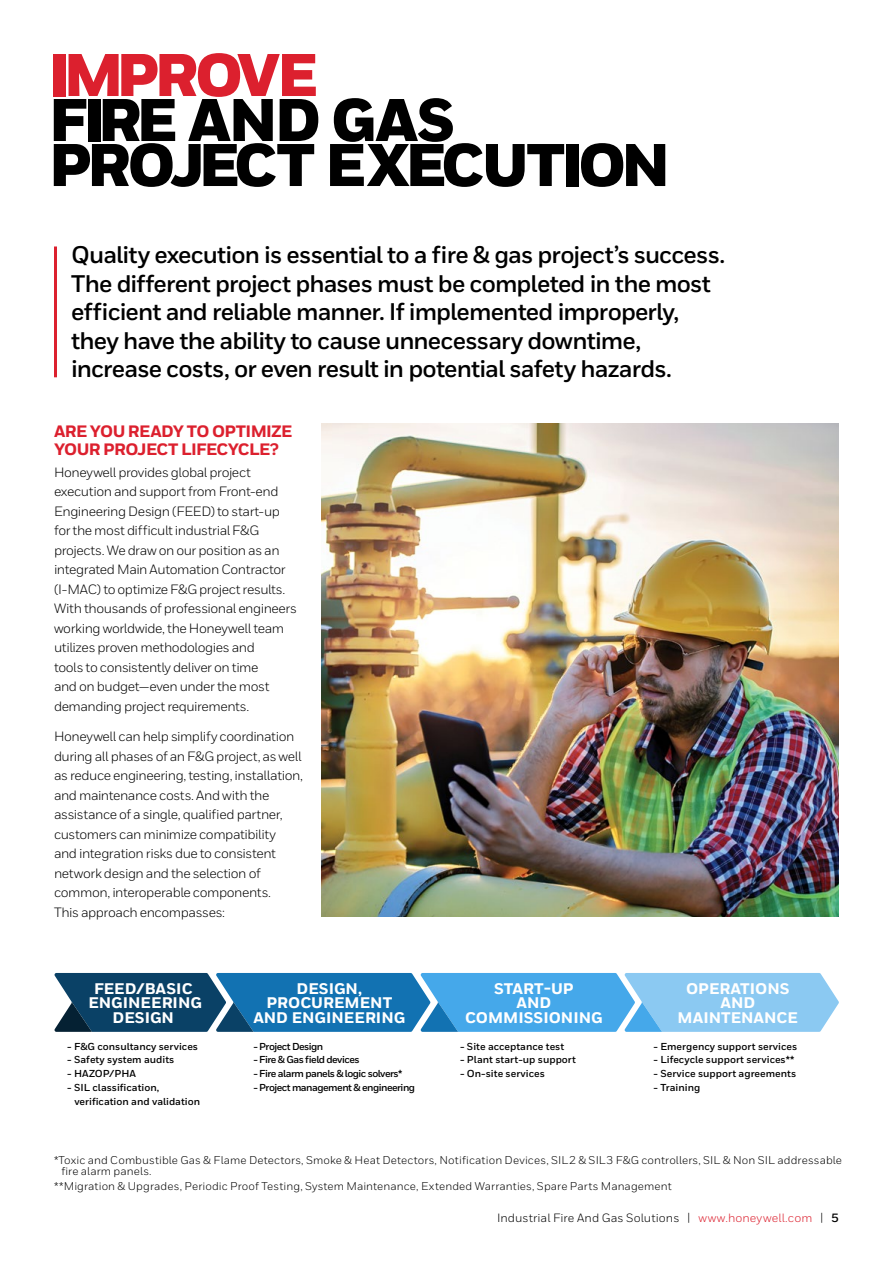
<style>
.page{position:relative;width:893px;height:1263px;background:#fff}
.page>*{position:absolute;margin:0;border:0;box-sizing:border-box;transform-origin:0 0}
.Title_40_30__the_res{font:900 60px "Honeywell Sans";letter-spacing:-.065em;color:#000}
.Title_40_30__the_res-2{font:900 60px "Honeywell Sans";letter-spacing:-.09em;color:#dc202e}
.Intro_Body{font:700 24px/28.5px "Honeywell Sans";letter-spacing:-.035em;color:#000}
.Heading_2__11_12{font:800 16.5px/18px "Honeywell Sans";letter-spacing:-.035em;color:#dc202e}
.t1{font:800 15.3px/14.5px "Honeywell Sans";color:#fff;text-align:center}
.Body__9_13_pt{font:13.5px/19.5px "Honeywell Sans";letter-spacing:-.03em;color:#000}
.t2{font:12px "Honeywell Sans";letter-spacing:.005em;color:#000}
.Footnotes__manual{font:11.25px "Honeywell Sans";letter-spacing:.01em;color:#000}
.t3{font:700 10.05px/13.8px "Honeywell Sans";color:#000}
.t4{font:700 10.05px "Honeywell Sans";letter-spacing:-.05em;color:#000}
.s1{color:#dc202e}
.s2{font-weight:700}
</style>
<div class="page">
<hr style="left:54px;top:246px;width:3px;height:131px;background:#dc202e">
<svg style="left:54px;top:973px;width:785px;height:59px;background:#4691c2"></svg>
<img style="left:322px;top:424px;width:517px;height:493px">
<p class="Title_40_30__the_res-2" style="left:49px;top:38px;width:271px">IMPROVE</p>
<p class="Title_40_30__the_res" style="left:49px;top:83px;width:408px">FIRE AND GAS</p>
<p class="Title_40_30__the_res" style="left:49px;top:128px;width:623px">PROJECT EXECUTION</p>
<p class="Intro_Body" style="left:71px;top:241px;width:656px">Quality execution is essential to a fire &amp; gas project’s success.<br>The different project phases must be completed in the most efficient and reliable manner. If implemented improperly, they have the ability to cause unnecessary downtime, increase costs, or even result in potential safety hazards.</p>
<p class="Heading_2__11_12" style="left:54px;top:422px;width:240px">ARE YOU READY TO OPTIMIZE<br>YOUR PROJECT LIFECYCLE?</p>
<p class="Body__9_13_pt" style="left:54px;top:462px;width:244px">Honeywell provides global project execution and support from Front-end Engineering Design (FEED) to start-up for the most difficult industrial F&amp;G projects. We draw on our position as an integrated Main Automation Contractor (I-MAC) to optimize F&amp;G project results.<br>With thousands of professional engineers working worldwide, the Honeywell team utilizes proven methodologies and<br>tools to consistently deliver on time<br>and on budget—even under the most demanding project requirements.</p>
<p class="Body__9_13_pt" style="left:54px;top:727px;width:251px">Honeywell can help simplify coordination during all phases of an F&amp;G project, as well as reduce engineering, testing, installation, and maintenance costs. And with the assistance of a single, qualified partner, customers can minimize compatibility<br>and integration risks due to consistent network design and the selection of common, interoperable components.<br>This approach encompasses:</p>
<p class="t1" style="left:88px;top:981px;width:115px">FEED/BASIC<br>ENGINEERING<br>DESIGN</p>
<p class="t1" style="left:253px;top:981px;width:153px">DESIGN,<br>PROCUREMENT<br>AND ENGINEERING</p>
<p class="t1" style="left:465px;top:981px;width:139px">START-UP<br>AND<br>COMMISSIONING</p>
<p class="t1" style="left:678px;top:981px;width:122px">OPERATIONS<br>AND<br>MAINTENANCE</p>
<p class="t3" style="left:67px;top:1039px;width:132px">- F&amp;G consultancy services</p>
<p class="t3" style="left:67px;top:1053px;width:109px">- Safety system audits</p>
<p class="t3" style="left:67px;top:1067px;width:70px">- HAZOP/PHA</p>
<p class="t3" style="left:74px;top:1081px;width:127px;text-indent:-7px">- SIL classification, verification and validation</p>
<p class="t4" style="left:253px;top:1040px;width:71px">- Project Design</p>
<p class="t4" style="left:253px;top:1054px;width:108px">- Fire &amp; Gas field devices</p>
<p class="t4" style="left:253px;top:1068px;width:151px">- Fire alarm panels &amp; logic solvers*</p>
<p class="t4" style="left:253px;top:1081px;width:163px">- Project management &amp; engineering</p>
<p class="t3" style="left:460px;top:1039px;width:106px">- Site acceptance test</p>
<p class="t3" style="left:460px;top:1053px;width:117px">- Plant start-up support</p>
<p class="t3" style="left:460px;top:1067px;width:86px">- On-site services</p>
<p class="t3" style="left:653px;top:1039px;width:145px">- Emergency support services</p>
<p class="t3" style="left:653px;top:1053px;width:142px">- Lifecycle support services**</p>
<p class="t3" style="left:653px;top:1067px;width:144px">- Service support agreements</p>
<p class="t3" style="left:653px;top:1081px;width:48px">- Training</p>
<p class="Footnotes__manual" style="left:54px;top:1153px;width:789px">*Toxic and Combustible Gas &amp; Flame Detectors, Smoke &amp; Heat Detectors, Notification Devices, SIL2 &amp; SIL3 F&amp;G controllers, SIL &amp; Non SIL addressable</p>
<p class="Footnotes__manual" style="left:61px;top:1164px;width:92px">fire alarm panels.</p>
<p class="Footnotes__manual" style="left:54px;top:1179px;width:619px">**Migration &amp; Upgrades, Periodic Proof Testing, System Maintenance, Extended Warranties, Spare Parts Management</p>
<p class="t2" style="left:497px;top:1211px;width:343px">Industrial Fire And Gas Solutions | <span class="s1">www.honeywell.com</span> | <span class="s2">5</span></p>
</div>
